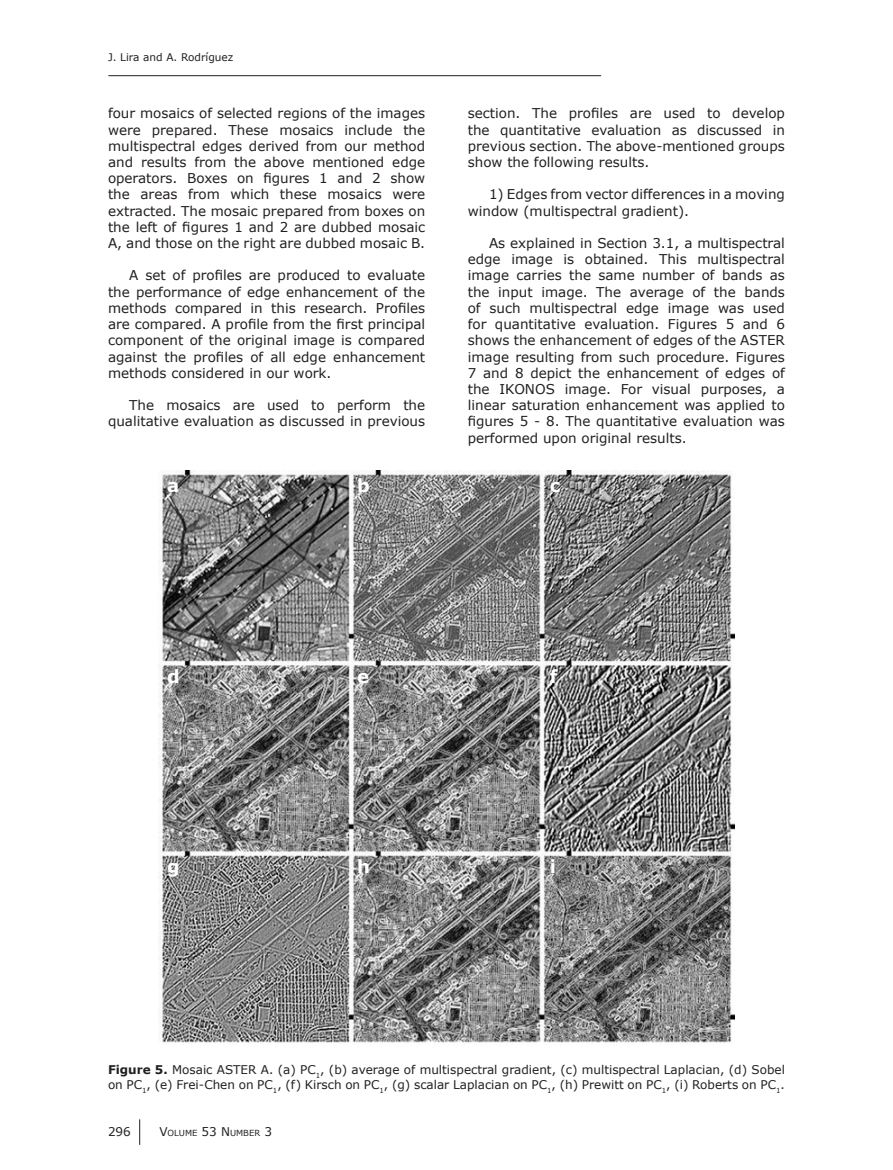
<style>
.page{position:relative;width:893px;height:1170px;background:#fff}
.page>*{position:absolute;margin:0;border:0;box-sizing:border-box;transform-origin:0 0}
.t1{font:700 18px "Verdana";color:#fff}
.sangria{font:13.5px/16.2px "Verdana";color:#231f20;text-align:justify}
.t2{font:12px/14.4px "Verdana";color:#231f20}
.t3{font:10.5px "Verdana";color:#231f20}
.t4{font:8.4px "Verdana";color:#231f20}
.s1{font-weight:700}
.s2{font-size:12px}
</style>
<div class="page">
<hr style="left:108px;top:75px;width:493px;height:1px;background:#231f20">
<svg style="left:139px;top:1119px;width:1px;height:25px"></svg>
<img style="left:159px;top:470px;width:575px;height:573px">
<p class="t3" style="left:108px;top:50px;width:127px">J. Lira and A. Rodríguez</p>
<p class="sangria" style="left:108px;top:105px;width:319px">four mosaics of selected regions of the images were prepared. These mosaics include the multispectral edges derived from our method and results from the above mentioned edge operators. Boxes on figures 1 and 2 show the areas from which these mosaics were extracted. The mosaic prepared from boxes on the left of figures 1 and 2 are dubbed mosaic A, and those on the right are dubbed mosaic B.</p>
<p class="sangria" style="left:108px;top:267px;width:319px;text-indent:21px">A set of profiles are produced to evaluate the performance of edge enhancement of the methods compared in this research. Profiles are compared. A profile from the first principal component of the original image is compared against the profiles of all edge enhancement methods considered in our work.</p>
<p class="sangria" style="left:108px;top:397px;width:319px;text-align:right">The mosaics are used to perform the qualitative evaluation as discussed in previous</p>
<p class="sangria" style="left:468px;top:105px;width:319px">section. The profiles are used to develop the quantitative evaluation as discussed in previous section. The above-mentioned groups show the following results.</p>
<p class="sangria" style="left:468px;top:186px;width:319px;text-indent:21px">1) Edges from vector differences in a moving window (multispectral gradient).</p>
<p class="sangria" style="left:468px;top:235px;width:319px;text-indent:21px">As explained in Section 3.1, a multispectral edge image is obtained. This multispectral image carries the same number of bands as the input image. The average of the bands of such multispectral edge image was used for quantitative evaluation. Figures 5 and 6 shows the enhancement of edges of the ASTER image resulting from such procedure. Figures 7 and 8 depict the enhancement of edges of the IKONOS image. For visual purposes, a linear saturation enhancement was applied to figures 5 - 8. The quantitative evaluation was performed upon original results.</p>
<p class="t1" style="left:167px;top:472px;width:14px">a</p>
<p class="t1" style="left:357px;top:472px;width:14px">b</p>
<p class="t1" style="left:550px;top:472px;width:12px">c</p>
<p class="t1" style="left:167px;top:663px;width:14px">d</p>
<p class="t1" style="left:167px;top:853px;width:14px">g</p>
<p class="t1" style="left:357px;top:663px;width:13px">e</p>
<p class="t1" style="left:357px;top:853px;width:14px">h</p>
<p class="t1" style="left:550px;top:663px;width:9px">f</p>
<p class="t1" style="left:550px;top:853px;width:8px">i</p>
<p class="t2" style="left:108px;top:1062px;width:678px"><span class="s1">Figure 5.</span> Mosaic ASTER A. (a) PC<sub>1</sub>, (b) average of multispectral gradient, (c) multispectral Laplacian, (d) Sobel on PC<sub>1</sub>, (e) Frei-Chen on PC<sub>1</sub>, (f) Kirsch on PC<sub>1</sub>, (g) scalar Laplacian on PC<sub>1</sub>, (h) Prewitt on PC<sub>1</sub>, (i) Roberts on PC<sub>1</sub>.</p>
<p class="t2" style="left:108px;top:1124px;width:24px">296</p>
<p class="t4" style="left:159px;top:1127px;width:114px"><span class="s2">V</span>OLUME <span class="s2">53 N</span> UMBER <span class="s2">3</span></p>
</div>
